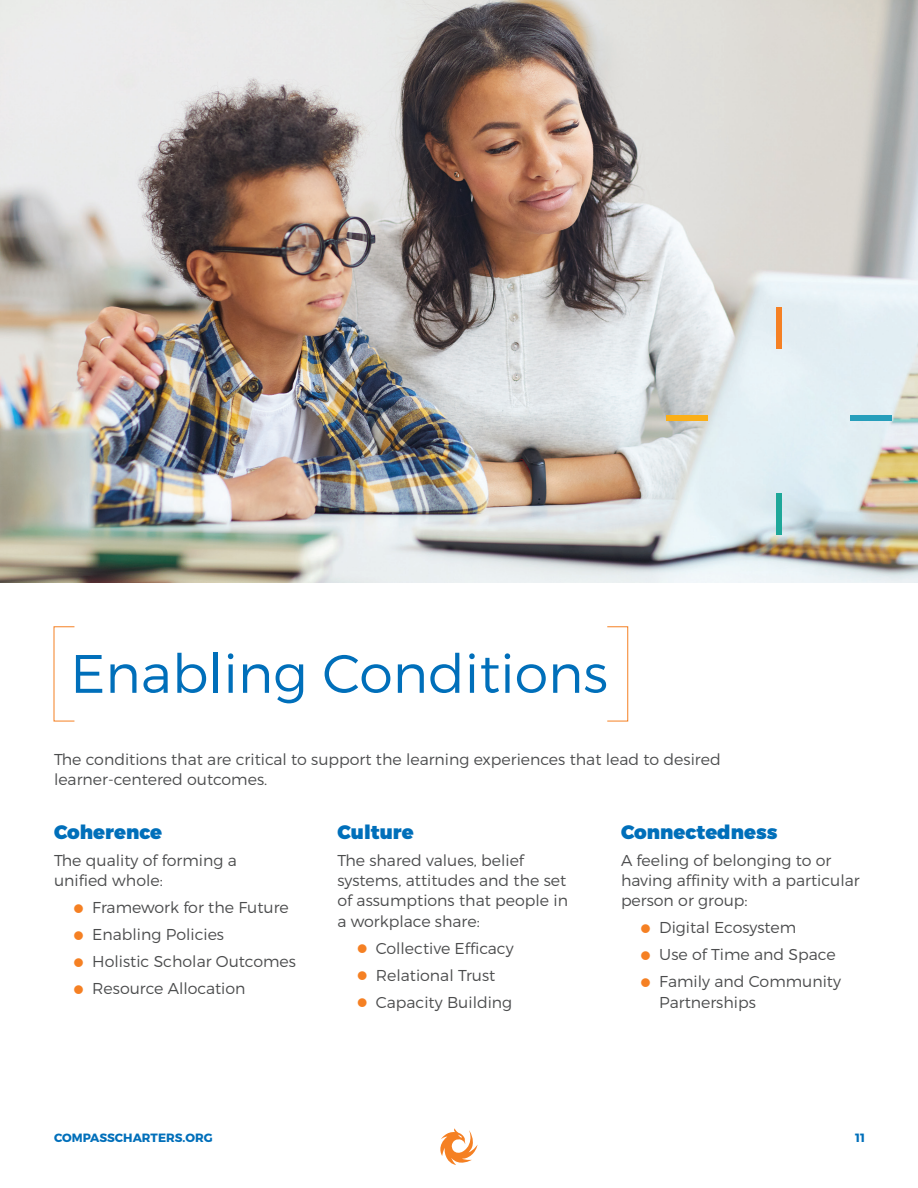
<style>
.page{position:relative;width:918px;height:1188px;background:#fff}
.page>*{position:absolute;margin:0;border:0;box-sizing:border-box;transform-origin:0 0}
.t1{font:300 54px "Montserrat";color:#006fba}
.SubSub_Head{font:900 19.5px "Montserrat";color:#006fba}
.Body_Copy{font:300 15.75px/20.2px "Montserrat";color:#4b4c4d}
.t2{font:700 12px "Montserrat";color:#006fba}
</style>
<div class="page">
<svg style="left:440px;top:1128px;width:38px;height:37px"></svg>
<svg style="left:53px;top:626px;width:576px;height:96px"></svg>
<img style="left:0;top:0;width:918px;height:582px">
<div style="left:776px;top:307px;width:6px;height:41px;background:#f58023"></div>
<div style="left:666px;top:415px;width:42px;height:5px;background:#faaf18"></div>
<div style="left:851px;top:415px;width:41px;height:5px;background:#269ebb"></div>
<div style="left:776px;top:493px;width:6px;height:42px;background:#1ea799"></div>
<p class="t1" style="left:70px;top:641px;width:539px">Enabling Conditions</p>
<p class="Body_Copy" style="left:54px;top:749px;width:668px">The conditions that are critical to support the learning experiences that lead to desired learner-centered outcomes.</p>
<p class="SubSub_Head" style="left:54px;top:820px;width:110px">Coherence</p>
<p class="Body_Copy" style="left:54px;top:850px;width:184px">The quality of forming a unified whole:</p>
<p class="Body_Copy" style="left:92px;top:897px;width:198px">Framework for the Future</p>
<p class="Body_Copy" style="left:92px;top:924px;width:133px">Enabling Policies</p>
<p class="Body_Copy" style="left:92px;top:951px;width:205px">Holistic Scholar Outcomes</p>
<p class="Body_Copy" style="left:92px;top:978px;width:155px">Resource Allocation</p>
<p class="SubSub_Head" style="left:338px;top:820px;width:78px">Culture</p>
<p class="Body_Copy" style="left:338px;top:850px;width:232px">The shared values, belief systems, attitudes and the set of assumptions that people in a workplace share:</p>
<p class="Body_Copy" style="left:376px;top:938px;width:139px">Collective Efficacy</p>
<p class="Body_Copy" style="left:376px;top:965px;width:121px">Relational Trust</p>
<p class="Body_Copy" style="left:376px;top:992px;width:138px">Capacity Building</p>
<p class="SubSub_Head" style="left:621px;top:820px;width:158px">Connectedness</p>
<p class="Body_Copy" style="left:621px;top:850px;width:240px">A feeling of belonging to or having affinity with a particular person or group:</p>
<p class="Body_Copy" style="left:659px;top:917px;width:139px">Digital Ecosystem</p>
<p class="Body_Copy" style="left:659px;top:944px;width:178px">Use of Time and Space</p>
<p class="Body_Copy" style="left:659px;top:971px;width:183px">Family and Community<br>Partnerships</p>
<p class="t2" style="left:54px;top:1131px;width:160px">COMPASSCHARTERS.ORG</p>
<p class="t2" style="left:855px;top:1131px;width:11px">11</p>
</div>
